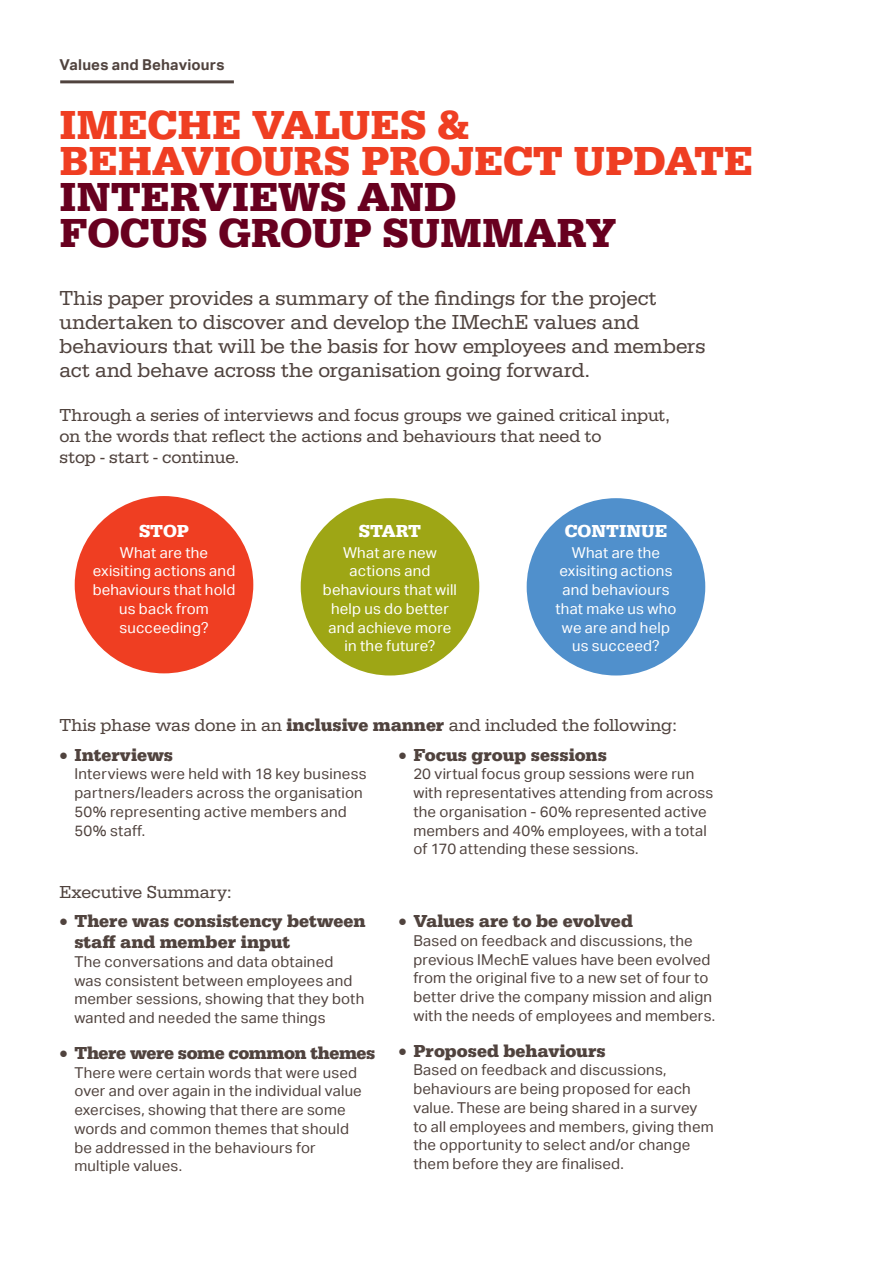
<style>
.page{position:relative;width:893px;height:1263px;background:#fff}
.page>*{position:absolute;margin:0;border:0;box-sizing:border-box;transform-origin:0 0}
.Body_Copy{font:700 42px/36px "Serifa";letter-spacing:-.005em;color:#ef3e22}
.Body_Copy-2{font:21px/24px "Serifa";letter-spacing:-.005em;color:#50433e}
.t1{font:18px/21px "Serifa";color:#50433e}
.t2{font:700 18px/21px "Serifa";color:#50433e}
.t3{font:700 18px "Serifa";letter-spacing:-.02em;color:#50433e}
.t4{font:700 18px "Serifa";color:#fff}
.t5{font:15px/18.8px "Aktiv Grotesk";letter-spacing:.015em;color:#50433e}
.t6{font:15px/18.8px "Aktiv Grotesk";letter-spacing:.015em;color:#fff;text-align:center}
.t7{font:700 15px "Aktiv Grotesk";letter-spacing:.015em;color:#50433e}
.s1{color:#68001f}
.s2{font-weight:700}
</style>
<div class="page">
<hr style="left:60px;top:80px;width:174px;height:3px;background:#50433e">
<div style="left:75px;top:496px;width:178px;height:177px;background:#ef3e22;border-radius:50%"></div>
<div style="left:301px;top:498px;width:178px;height:177px;background:#9ea615;border-radius:50%"></div>
<div style="left:527px;top:498px;width:178px;height:177px;background:#5090cc;border-radius:50%"></div>
<p class="t7" style="left:60px;top:56px;width:166px">Values and Behaviours</p>
<p class="Body_Copy" style="left:60px;top:107px;width:695px">IMECHE VALUES &amp;<br>BEHAVIOURS PROJECT UPDATE<br><span class="s1">INTERVIEWS AND<br>FOCUS GROUP SUMMARY</span></p>
<p class="Body_Copy-2" style="left:60px;top:286px;width:647px">This paper provides a summary of the findings for the project undertaken to discover and develop the IMechE values and behaviours that will be the basis for how employees and members act and behave across the organisation going forward.</p>
<p class="t1" style="left:60px;top:405px;width:612px">Through a series of interviews and focus groups we gained critical input, on the words that reflect the actions and behaviours that need to<br>stop - start - continue.</p>
<p class="t4" style="left:139px;top:520px;width:52px">STOP</p>
<p class="t6" style="left:93px;top:543px;width:144px">What are the exisiting actions and behaviours that hold us back from succeeding?</p>
<p class="t4" style="left:359px;top:520px;width:64px">START</p>
<p class="t6" style="left:323px;top:543px;width:136px">What are new actions and behaviours that will help us do better and achieve more in the future?</p>
<p class="t4" style="left:565px;top:520px;width:104px">CONTINUE</p>
<p class="t6" style="left:555px;top:543px;width:123px">What are the exisiting actions and behaviours that make us who we are and help us succeed?</p>
<p class="t1" style="left:60px;top:715px;width:619px">This phase was done in an <span class="s2">inclusive manner</span> and included the following:</p>
<p class="t2" style="left:60px;top:744px;width:115px">• Interviews</p>
<p class="t5" style="left:74px;top:765px;width:294px">Interviews were held with 18 key business partners/leaders across the organisation 50% representing active members and 50% staff.</p>
<p class="t1" style="left:60px;top:881px;width:174px">Executive Summary:</p>
<p class="t2" style="left:74px;top:910px;width:293px;text-indent:-15px">• There was consistency between staff and member input</p>
<p class="t5" style="left:74px;top:952px;width:291px">The conversations and data obtained was consistent between employees and member sessions, showing that they both wanted and needed the same things</p>
<p class="t3" style="left:60px;top:1042px;width:317px">• There were some common themes</p>
<p class="t5" style="left:74px;top:1063px;width:289px">There were certain words that were used over and over again in the individual value exercises, showing that there are some words and common themes that should be addressed in the behaviours for multiple values.</p>
<p class="t2" style="left:398px;top:744px;width:210px">• Focus group sessions</p>
<p class="t5" style="left:413px;top:765px;width:302px">20 virtual focus group sessions were run with representatives attending from across the organisation - 60% represented active members and 40% employees, with a total of 170 attending these sessions.</p>
<p class="t2" style="left:398px;top:910px;width:236px">• Values are to be evolved</p>
<p class="t5" style="left:413px;top:931px;width:303px">Based on feedback and discussions, the previous IMechE values have been evolved from the original five to a new set of four to better drive the company mission and align with the needs of employees and members.</p>
<p class="t2" style="left:398px;top:1040px;width:209px">• Proposed behaviours</p>
<p class="t5" style="left:413px;top:1061px;width:302px">Based on feedback and discussions, behaviours are being proposed for each value. These are being shared in a survey to all employees and members, giving them the opportunity to select and/or change them before they are finalised.</p>
</div>
